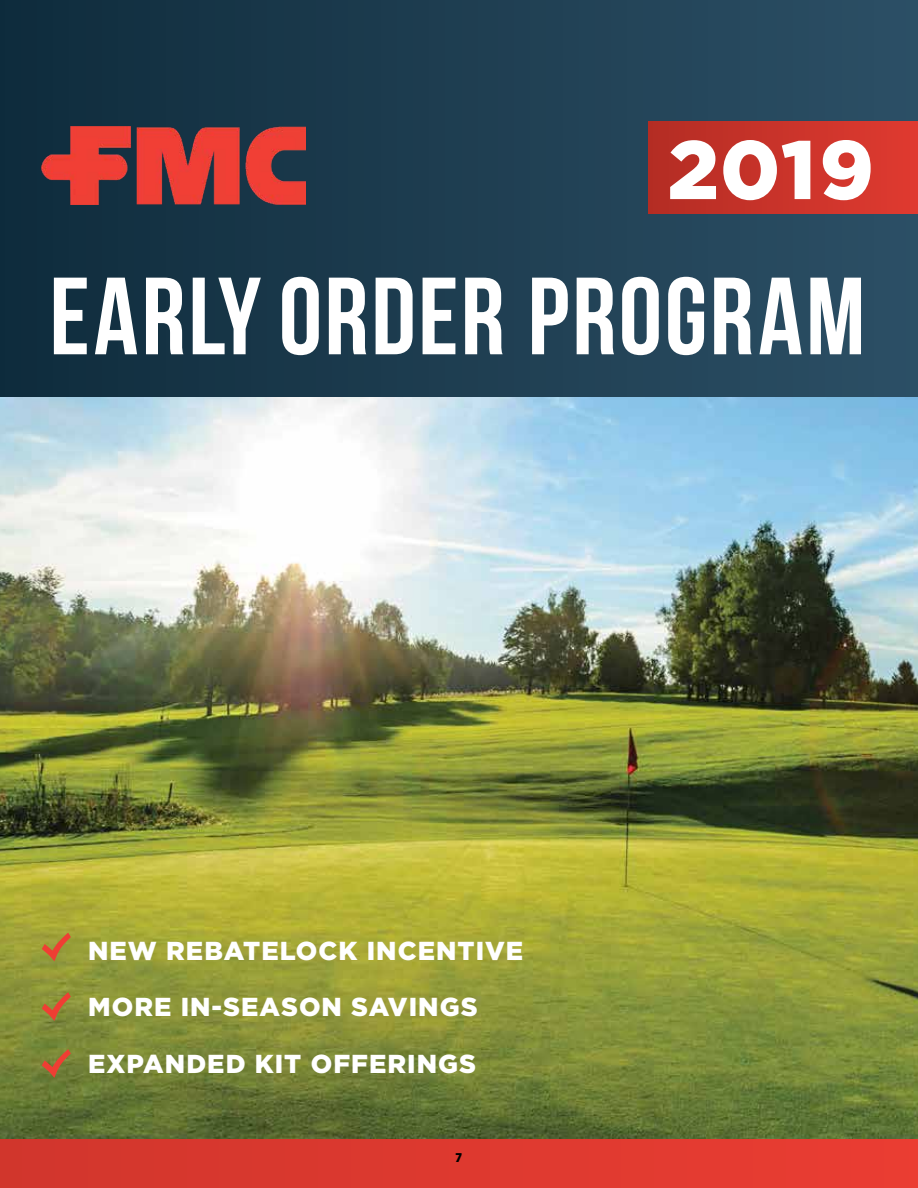
<style>
.page{position:relative;width:918px;height:1188px;background:#fff}
.page>*{position:absolute;margin:0;border:0;box-sizing:border-box;transform-origin:0 0}
.t1{font:700 109.5px "Bebas Neue";letter-spacing:.025em;color:#fff}
.t2{font:900 82.8px "Gotham";color:#fff}
.t3{font:900 25.95px/56.8px "Gotham";letter-spacing:.04em;color:#fff}
.t4{font:700 12px "ITC Avant Garde Std";color:#000}
</style>
<div class="page">
<img style="left:0;top:396px;width:918px;height:744px">
<svg style="left:42px;top:933px;width:29px;height:28px"></svg>
<svg style="left:42px;top:992px;width:29px;height:29px"></svg>
<svg style="left:42px;top:1049px;width:29px;height:29px"></svg>
<div style="left:0;top:1140px;width:918px;height:48px;background:#de392f"></div>
<div style="left:0;top:0;width:918px;height:396px;background:linear-gradient(to right,#0f2c3c,#2c4f65)"></div>
<div style="left:648px;top:121px;width:270px;height:93px;background:linear-gradient(to right,#b42d24,#df3a30)"></div>
<img style="left:42px;top:126px;width:264px;height:79px">
<h2 class="t2" style="left:667px;top:113px;width:208px">2019</h2>
<h1 class="t1" style="left:50px;top:256px;width:817px">EARLYORDER PROGRAM</h1>
<p class="t3" style="left:88px;top:922px;width:437px">NEW REBATELOCK INCENTIVE<br>MORE IN-SEASON SAVINGS</p>
<p class="t3" style="left:88px;top:1035px;width:389px">EXPANDED KIT OFFERINGS</p>
<p class="t4" style="left:455px;top:1150px;width:9px">7</p>
</div>
